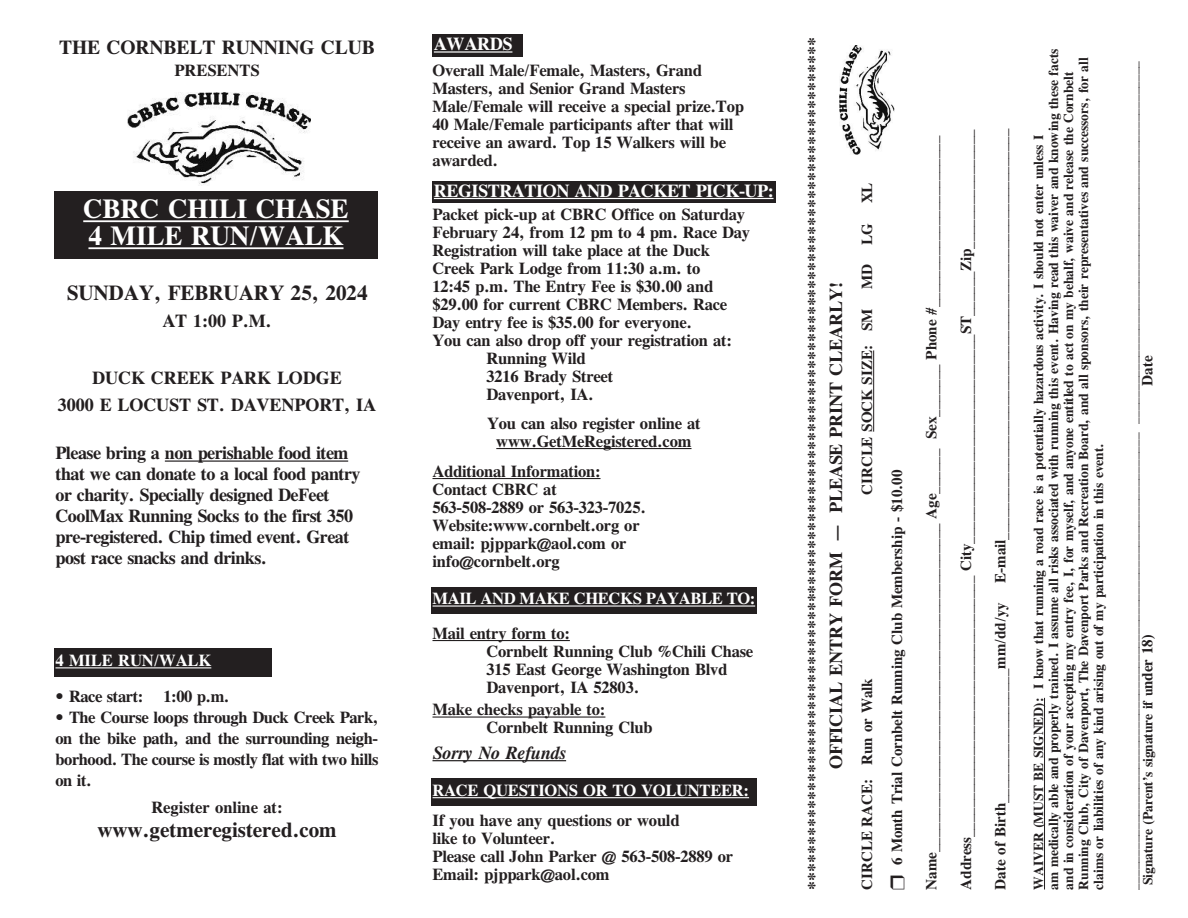
<style>
.page{position:relative;width:1188px;height:918px;background:#fff}
.page>*{position:absolute;margin:0;border:0;box-sizing:border-box;transform-origin:0 0}
.t1{font:700 27px/27px "CG Times";color:#fff}
.t2{font:700 21px "CG Times";color:#231f20}
.t3{font:700 19.5px "CG Times";color:#231f20}
.t4{font:700 18px/21px "CG Times";letter-spacing:-.025em;color:#231f20}
.t5{font:700 18px/27px "CG Times";color:#231f20;text-align:center}
.t6{font:700 18px "CG Times";letter-spacing:-.02em;color:#fff}
.t7{font:italic 700 18px "CG Times";letter-spacing:-.01em;color:#231f20}
.t8{font:700 16.5px/18px "CG Times";letter-spacing:-.01em;color:#231f20}
.t9{font:700 16.5px "CG Times";letter-spacing:-.01em;color:#fff}
.t10{font:700 15px "CG Times";color:#231f20}
.t11{font:700 13.5px/15px "CG Times";color:#231f20}
.s1{font-size:15px}
</style>
<div class="page">
<hr style="left:165px;top:460px;width:183px;height:2px;background:#231f20">
<hr style="left:496px;top:448px;width:196px;height:1px;background:#231f20">
<hr style="left:432px;top:478px;width:169px;height:1px;background:#231f20">
<hr style="left:432px;top:640px;width:138px;height:1px;background:#231f20">
<hr style="left:432px;top:717px;width:173px;height:1px;background:#231f20">
<hr style="left:432px;top:760px;width:134px;height:1px;background:#231f20">
<hr style="left:873px;top:350px;width:1px;height:82px;background:#231f20">
<hr style="left:1044px;top:698px;width:1px;height:192px;background:#231f20">
<div style="left:54px;top:192px;width:324px;height:67px;background:#231f20"></div>
<hr style="left:83px;top:220px;width:266px;height:2px;background:#fff">
<hr style="left:88px;top:247px;width:256px;height:2px;background:#fff">
<div style="left:54px;top:648px;width:217px;height:28px;background:#231f20"></div>
<hr style="left:56px;top:667px;width:155px;height:1px;background:#fff">
<div style="left:432px;top:34px;width:90px;height:23px;background:#231f20"></div>
<hr style="left:434px;top:51px;width:78px;height:2px;background:#fff">
<div style="left:431px;top:587px;width:326px;height:27px;background:#231f20"></div>
<hr style="left:433px;top:605px;width:322px;height:2px;background:#fff">
<div style="left:432px;top:181px;width:344px;height:21px;background:#231f20"></div>
<hr style="left:434px;top:198px;width:340px;height:1px;background:#fff">
<div style="left:431px;top:778px;width:326px;height:28px;background:#231f20"></div>
<hr style="left:433px;top:797px;width:316px;height:1px;background:#fff">
<img style="left:839px;top:45px;width:56px;height:110px">
<img style="left:128px;top:92px;width:182px;height:93px">
<p class="t3" style="left:59px;top:41px;width:317px">THE CORNBELT RUNNING CLUB</p>
<p class="t8" style="left:175px;top:63px;width:86px">PRESENTS</p>
<p class="t1" style="left:83px;top:198px;width:267px">CBRC CHILI CHASE<br>4 MILE RUN/WALK</p>
<p class="t2" style="left:67px;top:286px;width:302px">SUNDAY, FEBRUARY 25, 2024</p>
<p class="t4" style="left:162px;top:312px;width:111px">AT 1:00 P.M.</p>
<p class="t5" style="left:58px;top:366px;width:319px">DUCK CREEK PARK LODGE<br>3000 E LOCUST ST. DAVENPORT, IA</p>
<p class="t4" style="left:56px;top:444px;width:307px">Please bring a non perishable food item that we can donate to a local food pantry or charity. Specially designed DeFeet CoolMax Running Socks to the first 350 pre-registered. Chip timed event. Great post race snacks and drinks.</p>
<p class="t9" style="left:56px;top:655px;width:157px">4 MILE RUN/WALK</p>
<p class="t8" style="left:56px;top:689px;width:175px">• Race start: 1:00 p.m.</p>
<p class="t8" style="left:56px;top:709px;width:324px;line-height:21px;text-align:justify">• The Course loops through Duck Creek Park, on the bike path, and the surrounding neigh&shy;borhood. The course is mostly flat with two hills on it.</p>
<p class="t8" style="left:151px;top:800px;width:133px">Register online at:</p>
<p class="t2" style="left:97px;top:823px;width:241px">www.getmeregistered.com</p>
<p class="t6" style="left:434px;top:38px;width:80px">AWARDS</p>
<p class="t8" style="left:432px;top:63px;width:313px">Overall Male/Female, Masters, Grand Masters, and Senior Grand Masters Male/Female will receive a special prize.Top 40 Male/Female participants after that will receive an award. Top 15 Walkers will be awarded.</p>
<p class="t6" style="left:434px;top:184px;width:341px">REGISTRATION AND PACKET PICK-UP:</p>
<p class="t8" style="left:432px;top:207px;width:314px">Packet pick-up at CBRC Office on Saturday</p>
<p class="t8" style="left:432px;top:225px;width:319px">February 24, from 12 pm to 4 pm. Race Day</p>
<p class="t8" style="left:432px;top:243px;width:279px">Registration will take place at the Duck</p>
<p class="t8" style="left:432px;top:261px;width:269px">Creek Park Lodge from 11:30 a.m. to</p>
<p class="t8" style="left:432px;top:279px;width:282px">12:45 p.m. The Entry Fee is $30.00 and</p>
<p class="t8" style="left:432px;top:297px;width:296px">$29.00 for current CBRC Members. Race</p>
<p class="t8" style="left:432px;top:315px;width:261px">Day entry fee is $35.00 for everyone.</p>
<p class="t8" style="left:432px;top:333px;width:301px">You can also drop off your registration at:</p>
<p class="t8" style="left:486px;top:351px;width:101px">Running Wild</p>
<p class="t8" style="left:486px;top:369px;width:128px">3216 Brady Street</p>
<p class="t8" style="left:486px;top:387px;width:109px">Davenport, IA.</p>
<p class="t8" style="left:487px;top:416px;width:215px;text-align:center">You can also register online at www.GetMeRegistered.com</p>
<p class="t8" style="left:433px;top:464px;width:215px">Additional Information:<br>Contact CBRC at<br>563-508-2889 or 563-323-7025.<br>Website:www.cornbelt.org or email: pjppark@aol.com or info@cornbelt.org</p>
<p class="t9" style="left:433px;top:593px;width:324px">MAIL AND MAKE CHECKS PAYABLE TO:</p>
<p class="t8" style="left:487px;top:626px;width:268px;text-indent:-54px">Mail entry form to:<br>Cornbelt Running Club %Chili Chase<br>315 East George Washington Blvd<br>Davenport, IA 52803.</p>
<p class="t8" style="left:486px;top:702px;width:168px;text-indent:-54px">Make checks payable to:<br>Cornbelt Running Club</p>
<p class="t7" style="left:433px;top:742px;width:135px">Sorry No Refunds</p>
<p class="t9" style="left:433px;top:785px;width:318px">RACE QUESTIONS OR TO VOLUNTEER:</p>
<p class="t8" style="left:433px;top:813px;width:302px">If you have any questions or would<br>like to Volunteer.<br>Please call John Parker @ 563-508-2889 or<br>Email: pjppark@aol.com</p>
<p class="t5" style="left:805px;top:769px;width:733px;line-height:21.6px;text-align:left;text-indent:-120px;rotate:-90deg">***********************************************************************************************<br>OFFICIAL ENTRY FORM — PLEASE PRINT CLEARLY!</p>
<p class="t10" style="left:862px;top:203px;width:22px;rotate:-90deg">XL</p>
<p class="t10" style="left:862px;top:245px;width:23px;rotate:-90deg">LG</p>
<p class="t10" style="left:862px;top:289px;width:26px;rotate:-90deg">MD</p>
<p class="t10" style="left:862px;top:495px;width:188px;rotate:-90deg">CIRCLE SOCK SIZE: SM</p>
<p class="t10" style="left:862px;top:890px;width:212px;rotate:-90deg">CIRCLE RACE: Run or Walk</p>
<p class="t10" style="left:892px;top:865px;width:396px;rotate:-90deg">6 Month Trial Cornbelt Running Club Membership - $10.00</p>
<p class="t10" style="left:926px;top:890px;width:755px;rotate:-90deg">Name____________________________________________ Age______ Sex_______ Phone #_______________________</p>
<p class="t10" style="left:961px;top:890px;width:762px;rotate:-90deg">Address___________________________________ City____________________________ST______Zip________________</p>
<p class="t10" style="left:995px;top:583px;width:455px;rotate:-90deg">E-mail_______________________________________________________</p>
<p class="t10" style="left:995px;top:890px;width:289px;rotate:-90deg">Date of Birth__________________mm/dd/yy</p>
<p class="t11" style="left:1032px;top:890px;width:843px;rotate:-90deg">WAIVER (MUST BE SIGNED): I know that running a road race is a potentially hazardous activity. I should not enter unless I<br>am medically able and properly trained. I assume all risks associated with running this event. Having read this waiver and knowing these facts and in consideration of your accepting my entry fee, I, for myself, and anyone entitled to act on my behalf, waive and release the Cornbelt Running Club, City of Davenport, The Davenport Parks and Recreation Board, and all sponsors, their representatives and successors, for all claims or liabilities of any kind arising out of my participation in this event.</p>
<p class="t11" style="left:1125px;top:885px;width:826px;line-height:16.5px;text-indent:-4px;rotate:-90deg">____________________________________________________________________ ______________________________________________________<br>Signature (Parent’s signature if u<span class="s1">nder 18)</span></p>
<p class="t10" style="left:1142px;top:386px;width:31px;rotate:-90deg">Date</p>
</div>
